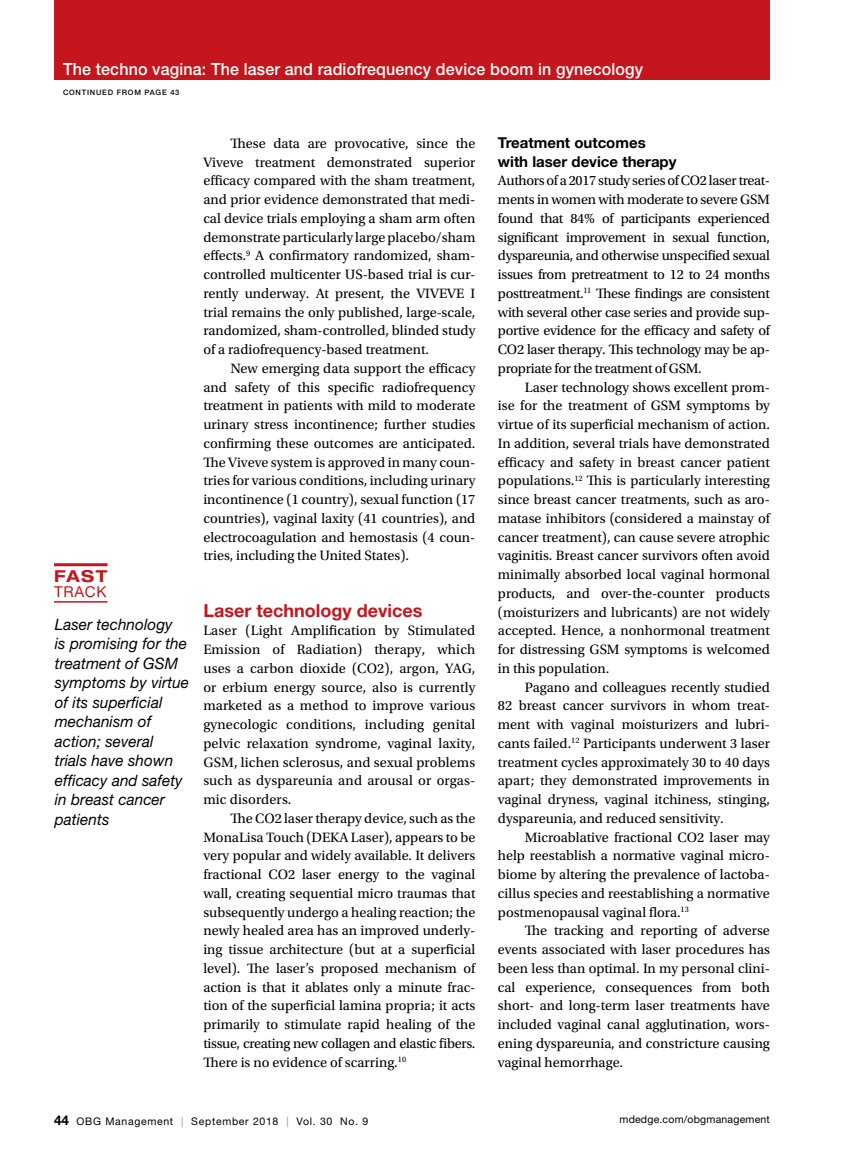
<style>
.page{position:relative;width:851px;height:1161px;background:#fff}
.page>*{position:absolute;margin:0;border:0;box-sizing:border-box;transform-origin:0 0}
.t1{font:700 18px "Helvetica Neue LT Std";color:#c4161c}
.t2{font:500 16.8px "Helvetica Neue LT Std";letter-spacing:.01em;color:#fff;scale:.95 1}
.t3{font:700 expanded 16.5px "Helvetica Neue LT Std";color:#c4161c}
.t4{font:italic 15.75px/19.5px "Helvetica Neue LT Std";letter-spacing:.005em;color:#000}
.t5{font:700 15px/18.8px "Helvetica Neue LT Std";color:#000}
.t6{font:15px "Helvetica Neue LT Std";letter-spacing:.05em;color:#c4161c}
.t7{font:14.25px/18.8px "Utopia Std";color:#000;text-align:justify}
.t8{font:10.5px "Helvetica Neue LT Std";letter-spacing:.065em;color:#000}
.t9{font:10.5px "Helvetica Neue LT Std";letter-spacing:.02em;color:#000}
.t10{font:500 7.5px "Helvetica Neue LT Std";letter-spacing:.1em;color:#000}
.s1{font-weight:700;font-size:13.5px}
.s2{color:#939598}
</style>
<div class="page">
<hr style="left:54px;top:601px;width:53px;height:2px;background:#c4161c">
<hr style="left:54px;top:563px;width:53px;height:3px;background:#c4161c">
<div style="left:54px;top:0;width:716px;height:80px;background:#c4161c"></div>
<p class="t2" style="left:63px;top:59px;width:612px">The techno vagina: The laser and radiofrequency device boom in gynecology</p>
<p class="t10" style="left:63px;top:88px;width:118px">CONTINUED FROM PAGE 43</p>
<p class="t3" style="left:54px;top:566px;width:55px">FAST</p>
<p class="t6" style="left:54px;top:583px;width:54px">TRACK</p>
<p class="t4" style="left:55px;top:614px;width:136px">Laser technology<br>is promising for the treatment of GSM symptoms by virtue of its superficial mechanism of action; several trials have shown efficacy and safety in breast cancer patients</p>
<p class="t7" style="left:203px;top:134px;width:273px;text-indent:27px">These data are provocative, since the Viveve treatment demonstrated superior efficacy compared with the sham treatment, and prior evidence demonstrated that medi&shy;cal device trials employing a sham arm often demonstrate particularly large placebo/sham effects.<sup>9</sup> A confirmatory randomized, sham&shy;controlled multicenter US-based trial is cur&shy;rently underway. At present, the VIVEVE I trial remains the only published, large-scale, randomized, sham-controlled, blinded study of a radiofrequency-based treatment.</p>
<p class="t7" style="left:203px;top:359px;width:273px;text-indent:27px">New emerging data support the efficacy and safety of this specific radiofrequency treatment in patients with mild to moderate urinary stress incontinence; further studies confirming these outcomes are anticipated.<br>The Viveve system is approved in many coun&shy;tries for various conditions, including urinary incontinence (1 country), sexual function (17 countries), vaginal laxity (41 countries), and electrocoagulation and hemostasis (4 coun&shy;tries, including the United States).</p>
<p class="t1" style="left:203px;top:599px;width:221px">Laser technology devices</p>
<p class="t7" style="left:203px;top:622px;width:273px">Laser (Light Amplification by Stimulated Emission of Radiation) therapy, which uses a carbon dioxide (CO2), argon, YAG, or erbium energy source, also is currently marketed as a method to improve various gynecologic conditions, including genital pelvic relaxation syndrome, vaginal laxity, GSM, lichen sclerosus, and sexual problems such as dyspareunia and arousal or orgas&shy;mic disorders.</p>
<p class="t7" style="left:203px;top:809px;width:273px;text-indent:27px">The CO2 laser therapy device, such as the MonaLisa Touch (DEKA Laser), appears to be very popular and widely available. It delivers fractional CO2 laser energy to the vaginal wall, creating sequential micro traumas that subsequently undergo a healing reaction; the newly healed area has an improved underly&shy;ing tissue architecture (but at a superficial level). The laser’s proposed mechanism of action is that it ablates only a minute frac&shy;tion of the superficial lamina propria; it acts primarily to stimulate rapid healing of the tissue, creating new collagen and elastic fibers.<br>There is no evidence of scarring.<sup>10</sup></p>
<p class="t5" style="left:498px;top:133px;width:180px">Treatment outcomes with laser device therapy</p>
<p class="t7" style="left:498px;top:172px;width:273px">Authors of a 2017 study series of CO2 laser treat&shy;ments in women with moderate to severe GSM found that 84% of participants experienced significant improvement in sexual function, dyspareunia, and otherwise unspecified sexual issues from pretreatment to 12 to 24 months posttreatment.<sup>11</sup> These findings are consistent with several other case series and provide sup&shy;portive evidence for the efficacy and safety of CO2 laser therapy. This technology may be ap&shy;propriate for the treatment of GSM.</p>
<p class="t7" style="left:498px;top:378px;width:273px;text-indent:27px">Laser technology shows excellent prom&shy;ise for the treatment of GSM symptoms by virtue of its superficial mechanism of action.<br>In addition, several trials have demonstrated efficacy and safety in breast cancer patient populations.<sup>12</sup> This is particularly interesting since breast cancer treatments, such as aro&shy;matase inhibitors (considered a mainstay of cancer treatment), can cause severe atrophic vaginitis. Breast cancer survivors often avoid minimally absorbed local vaginal hormonal products, and over-the-counter products (moisturizers and lubricants) are not widely accepted. Hence, a nonhormonal treatment for distressing GSM symptoms is welcomed in this population.</p>
<p class="t7" style="left:498px;top:678px;width:273px;text-indent:27px">Pagano and colleagues recently studied 82 breast cancer survivors in whom treat&shy;ment with vaginal moisturizers and lubri&shy;cants failed.<sup>12</sup> Participants underwent 3 laser treatment cycles approximately 30 to 40 days apart; they demonstrated improvements in vaginal dryness, vaginal itchiness, stinging, dyspareunia, and reduced sensitivity.</p>
<p class="t7" style="left:498px;top:828px;width:273px;text-indent:27px">Microablative fractional CO2 laser may help reestablish a normative vaginal micro&shy;biome by altering the prevalence of lactoba&shy;cillus species and reestablishing a normative postmenopausal vaginal flora.<sup>13</sup></p>
<p class="t7" style="left:498px;top:922px;width:273px;text-indent:27px">The tracking and reporting of adverse events associated with laser procedures has been less than optimal. In my personal clini&shy;cal experience, consequences from both short- and long-term laser treatments have included vaginal canal agglutination, wors&shy;ening dyspareunia, and constricture causing vaginal hemorrhage.</p>
<p class="t8" style="left:54px;top:1115px;width:316px"><span class="s1">44</span> OBG Management <span class="s2">|</span> September 2018 <span class="s2">|</span> Vol. 30 No. 9</p>
<p class="t9" style="left:619px;top:1114px;width:152px">mdedge.com/obgmanagement</p>
</div>
